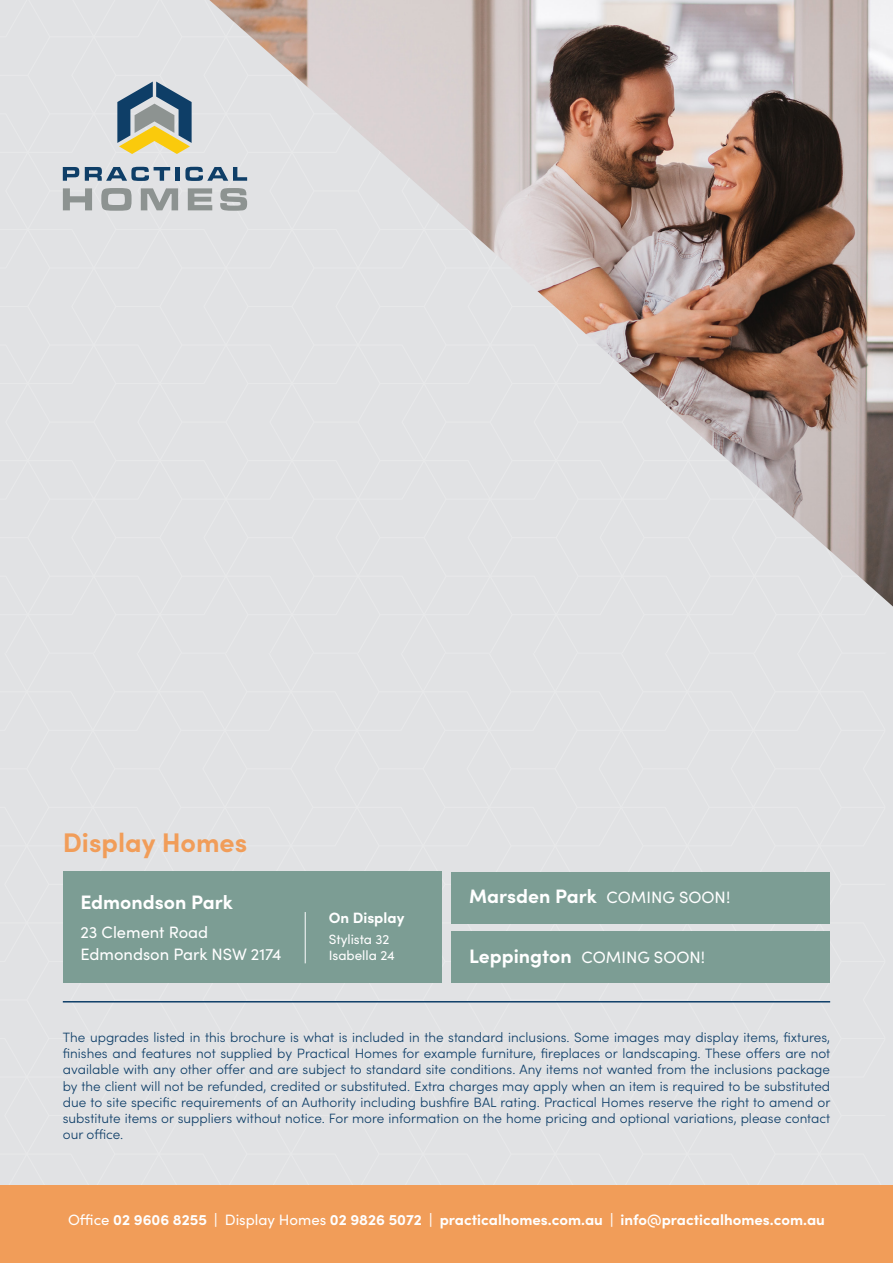
<style>
.page{position:relative;width:893px;height:1263px;background:#fff}
.page>*{position:absolute;margin:0;border:0;box-sizing:border-box;transform-origin:0 0}
.t1{font:700 27px "Sofia Pro";color:#f19d59}
.t2{font:700 19.5px "Sofia Pro";color:#fff}
.t3{font:16.5px/22.5px "Sofia Pro";color:#fff}
.t4{font:700 15px "Sofia Pro";color:#fff}
.t5{font:300 13.5px/16.2px "Sofia Pro";color:#0e3e68;text-align:justify}
.t6{font:13.5px/16.5px "Sofia Pro";color:#fff}
.s1{font-weight:400;font-size:16.5px}
.s2{font-weight:700;font-size:19.5px}
.s3{font-weight:400}
</style>
<div class="page">
<div style="left:0;top:0;width:209px;height:268px;background:#e1e2e4"></div>
<div style="left:490px;top:606px;width:396px;height:47px;background:#e1e2e4"></div>
<div style="left:0;top:268px;width:490px;height:385px;background:#e1e2e4"></div>
<div style="left:489px;top:653px;width:396px;height:532px;background:#e1e2e4"></div>
<div style="left:0;top:653px;width:489px;height:532px;background:#e1e2e4"></div>
<div style="left:0;top:1185px;width:893px;height:78px;background:#f19d59"></div>
<svg style="left:63px;top:167px;width:16px;height:14px"></svg>
<svg style="left:85px;top:167px;width:85px;height:14px"></svg>
<div style="left:175px;top:167px;width:5px;height:14px;background:#0e3e67"></div>
<svg style="left:185px;top:167px;width:24px;height:14px"></svg>
<svg style="left:63px;top:188px;width:29px;height:22px"></svg>
<svg style="left:101px;top:188px;width:31px;height:23px"></svg>
<svg style="left:141px;top:188px;width:37px;height:22px"></svg>
<svg style="left:188px;top:188px;width:21px;height:22px"></svg>
<svg style="left:117px;top:82px;width:75px;height:72px;background:#969e8d"></svg>
<hr style="left:63px;top:1001px;width:767px;height:1px;background:#0e3e68">
<img style="left:209px;top:0;width:684px;height:606px">
<div style="left:452px;top:872px;width:378px;height:51px;background:#7c9d94"></div>
<div style="left:452px;top:931px;width:378px;height:52px;background:#7c9d94"></div>
<div style="left:63px;top:872px;width:378px;height:111px;background:#7c9d94"></div>
<hr style="left:305px;top:912px;width:1px;height:51px;background:#fff">
<h1 class="t1" style="left:63px;top:822px;width:186px">Display Homes</h1>
<h2 class="t2" style="left:80px;top:887px;width:154px">Edmondson Park</h2>
<p class="t3" style="left:80px;top:920px;width:203px">23 Clement Road<br>Edmondson Park NSW 2174</p>
<p class="t4" style="left:329px;top:906px;width:77px">On Display</p>
<p class="t6" style="left:329px;top:930px;width:68px">Stylista 32<br>Isabella 24</p>
<h2 class="t2" style="left:469px;top:881px;width:263px">Marsden Park <span class="s1">COMING SOON!</span></h2>
<p class="t3" style="left:469px;top:945px;width:238px"><span class="s2">Leppington</span> COMING SOON!</p>
<p class="t5" style="left:63px;top:1028px;width:769px">The upgrades listed in this brochure is what is included in the standard inclusions. Some images may display items, fixtures, finishes and features not supplied by Practical Homes for example furniture, fireplaces or landscaping. These offers are not available with any other offer and are subject to standard site conditions. Any items not wanted from the inclusions package by the client will not be refunded, credited or substituted. Extra charges may apply when an item is required to be substituted due to site specific requirements of an Authority including bushfire BAL rating. Practical Homes reserve the right to amend or substitute items or suppliers without notice. For more information on the home pricing and optional variations, please contact our office.</p>
<p class="t4" style="left:68px;top:1208px;width:758px"><span class="s3">Office</span> 02 9606 8255 | <span class="s3">Display Homes</span> 02 9826 5072 | practicalhomes.com.au | info@practicalhomes.com.au</p>
</div>
